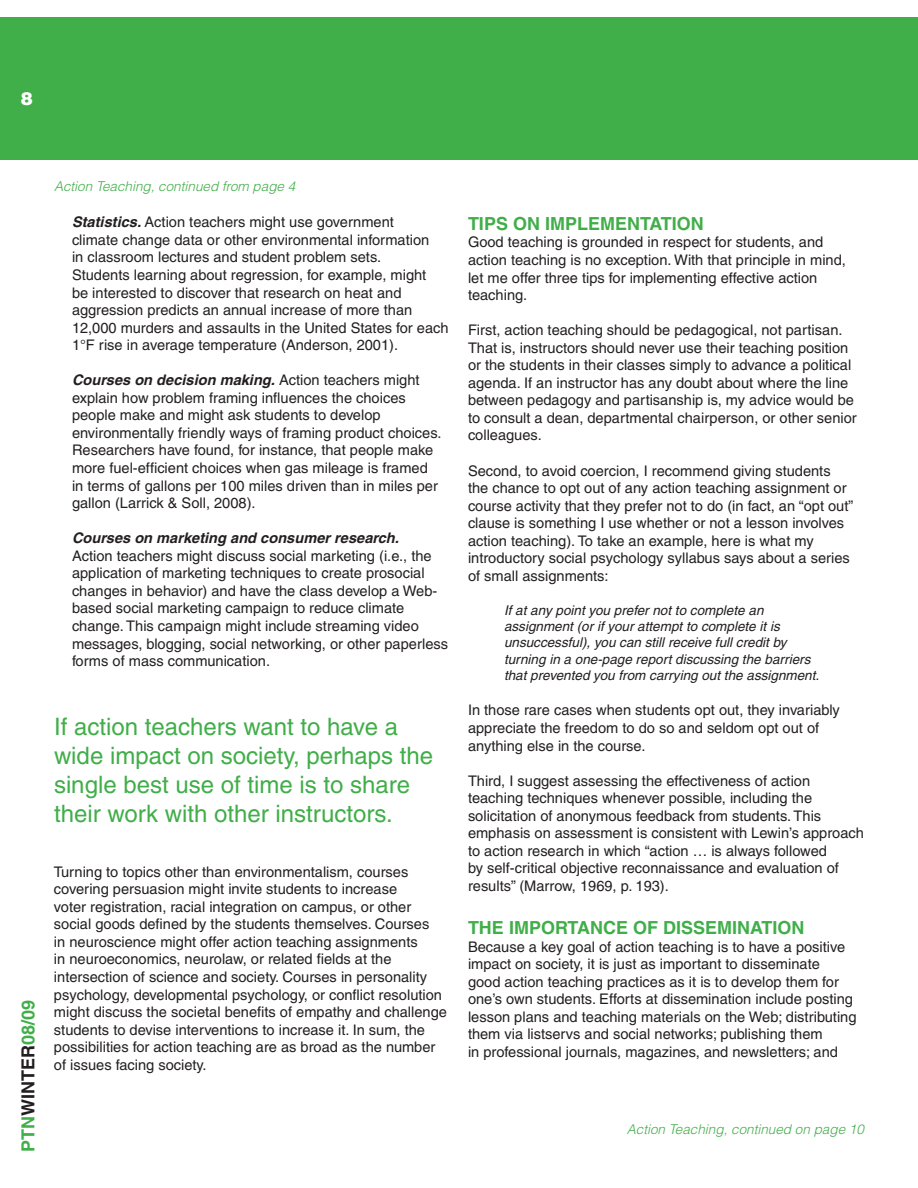
<style>
.page{position:relative;width:918px;height:1188px;background:#fff}
.page>*{position:absolute;margin:0;border:0;box-sizing:border-box;transform-origin:0 0}
.t1{font:24px/28.8px "Helvetica";color:#40ae49}
.t2{font:700 18px "Helvetica";color:#40ae49}
.t3{font:900 18px "Helvetica";color:#fff}
.t4{font:14.7px/17.5px "Helvetica";color:#231f20}
.t5{font:italic 700 14.7px "Helvetica";color:#231f20}
.t6{font:italic 13.5px/16.2px "Helvetica";color:#231f20}
.t7{font:italic 300 13.5px "Helvetica";color:#40ae49}
.s1{font-weight:700;font-style:italic}
.s2{color:#231f20}
</style>
<div class="page">
<div style="left:0;top:17px;width:918px;height:143px;background:#40ae49"></div>
<p class="t3" style="left:21px;top:86px;width:14px">8</p>
<p class="t7" style="left:54px;top:177px;width:243px">Action Teaching, continued from page 4</p>
<p class="t4" style="left:72px;top:213px;width:378px"><span class="s1">Statistics.</span> Action teachers might use government<br>climate change data or other environmental information<br>in classroom lectures and student problem sets.<br>Students learning about regression, for example, might<br>be interested to discover that research on heat and aggression predicts an annual increase of more than 12,000 murders and assaults in the United States for each 1°F rise in average temperature (Anderson, 2001).</p>
<p class="t4" style="left:72px;top:371px;width:371px"><span class="s1">Courses on decision making.</span> Action teachers might explain how problem framing influences the choices people make and might ask students to develop environmentally friendly ways of framing product choices.<br>Researchers have found, for instance, that people make more fuel-efficient choices when gas mileage is framed in terms of gallons per 100 miles driven than in miles per gallon (Larrick &amp; Soll, 2008).</p>
<p class="t5" style="left:72px;top:529px;width:328px">Courses on marketing and consumer research.</p>
<p class="t4" style="left:72px;top:547px;width:378px">Action teachers might discuss social marketing (i.e., the application of marketing techniques to create prosocial changes in behavior) and have the class develop a Web&shy;based social marketing campaign to reduce climate change. This campaign might include streaming video messages, blogging, social networking, or other paperless forms of mass communication.</p>
<p class="t2" style="left:17px;top:1152px;width:154px;rotate:-90deg">PTN<span class="s2">WINTER</span>08/09</p>
<h1 class="t1" style="left:54px;top:713px;width:381px">If action teachers want to have a wide impact on society, perhaps the single best use of time is to share their work with other instructors.</h1>
<p class="t4" style="left:54px;top:863px;width:395px">Turning to topics other than environmentalism, courses covering persuasion might invite students to increase<br>voter registration, racial integration on campus, or other social goods defined by the students themselves. Courses<br>in neuroscience might offer action teaching assignments<br>in neuroeconomics, neurolaw, or related fields at the intersection of science and society. Courses in personality psychology, developmental psychology, or conflict resolution might discuss the societal benefits of empathy and challenge students to devise interventions to increase it. In sum, the possibilities for action teaching are as broad as the number of issues facing society.</p>
<p class="t2" style="left:468px;top:213px;width:237px">TIPS ON IMPLEMENTATION</p>
<p class="t4" style="left:468px;top:233px;width:379px">Good teaching is grounded in respect for students, and action teaching is no exception. With that principle in mind, let me offer three tips for implementing effective action teaching.</p>
<p class="t4" style="left:468px;top:321px;width:390px">First, action teaching should be pedagogical, not partisan.<br>That is, instructors should never use their teaching position or the students in their classes simply to advance a political agenda. If an instructor has any doubt about where the line between pedagogy and partisanship is, my advice would be to consult a dean, departmental chairperson, or other senior colleagues.</p>
<p class="t4" style="left:468px;top:462px;width:387px">Second, to avoid coercion, I recommend giving students the chance to opt out of any action teaching assignment or course activity that they prefer not to do (in fact, an “opt out” clause is something I use whether or not a lesson involves action teaching). To take an example, here is what my introductory social psychology syllabus says about a series of small assignments:</p>
<p class="t6" style="left:504px;top:602px;width:317px">If at any point you prefer not to complete an assignment (or if your attempt to complete it is unsuccessful), you can still receive full credit by turning in a one-page report discussing the barriers that prevented you from carrying out the assignment.</p>
<p class="t4" style="left:468px;top:701px;width:373px">In those rare cases when students opt out, they invariably appreciate the freedom to do so and seldom opt out of anything else in the course.</p>
<p class="t4" style="left:468px;top:772px;width:398px">Third, I suggest assessing the effectiveness of action teaching techniques whenever possible, including the solicitation of anonymous feedback from students. This emphasis on assessment is consistent with Lewin’s approach to action research in which “action … is always followed<br>by self-critical objective reconnaissance and evaluation of results” (Marrow, 1969, p. 193).</p>
<p class="t2" style="left:468px;top:917px;width:338px">THE IMPORTANCE OF DISSEMINATION</p>
<p class="t4" style="left:468px;top:938px;width:390px">Because a key goal of action teaching is to have a positive impact on society, it is just as important to disseminate<br>good action teaching practices as it is to develop them for one’s own students. Efforts at dissemination include posting lesson plans and teaching materials on the Web; distributing them via listservs and social networks; publishing them<br>in professional journals, magazines, and newsletters; and</p>
<p class="t7" style="left:627px;top:1121px;width:239px">Action Teaching, continued on page 10</p>
</div>
